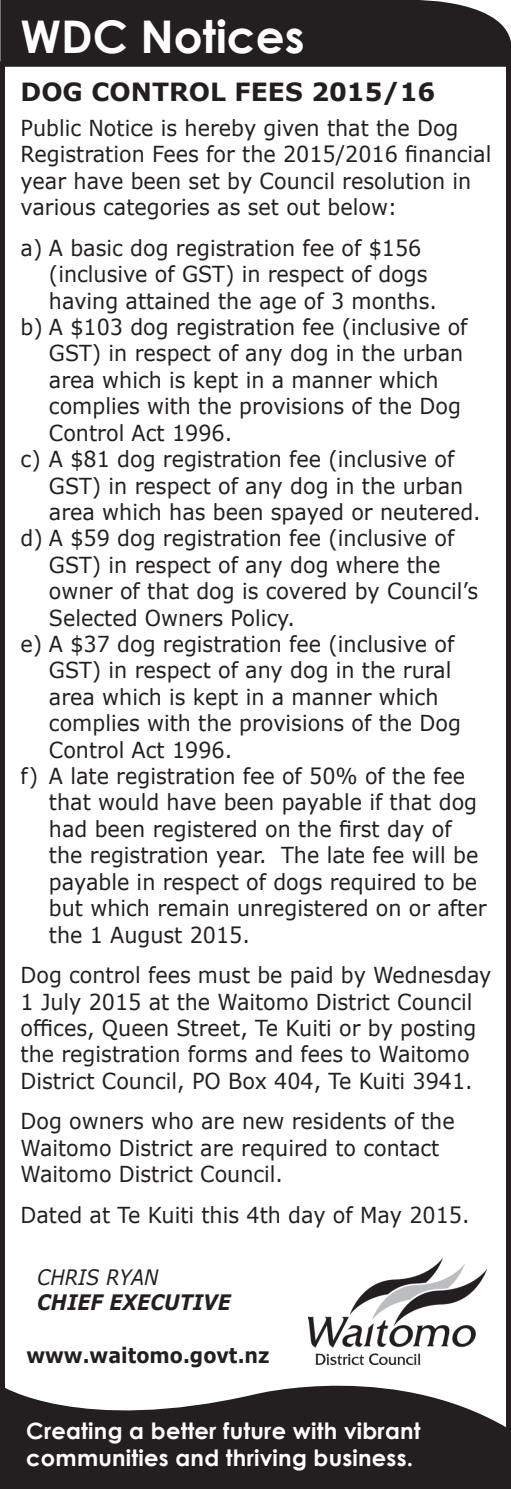
<style>
.page{position:relative;width:511px;height:1489px;background:#fff}
.page>*{position:absolute;margin:0;border:0;box-sizing:border-box;transform-origin:0 0}
.t1{font:700 45px "Century Gothic";color:#fff}
.t2{font:700 25px "Verdana";color:#231f20}
.t3{font:700 22.5px/27px "Century Gothic";letter-spacing:.01em;color:#fff}
.t4{font:22px/26.5px "Verdana";color:#231f20;scale:.94 1}
.t5{font:700 21.25px "Verdana";color:#231f20;scale:.9 1}
.t6{font:italic 700 21.25px "Verdana";color:#231f20;scale:.9 1}
.t7{font:italic 21.25px "Verdana";color:#231f20;scale:.9 1}
</style>
<div class="page">
<div style="left:0;top:61px;width:510px;height:1427px;border:5px solid #231f20"></div>
<img style="left:308px;top:1258px;width:178px;height:99px">
<div style="left:0;top:0;width:510px;height:67px;background:#231f20"></div>
<svg style="left:0;top:1357px;width:510px;height:131px;fill:#231f20"></svg>
<h1 class="t1" style="left:21px;top:2px;width:285px">WDC Notices</h1>
<p class="t2" style="left:21px;top:74px;width:416px">DOG CONTROL FEES 2015/16</p>
<p class="t4" style="left:21px;top:114px;width:502px">Public Notice is hereby given that the Dog Registration Fees for the 2015/2016 financial year have been set by Council resolution in various categories as set out below:</p>
<p class="t4" style="left:21px;top:234px;width:427px">a) A basic dog registration fee of $156</p>
<p class="t4" style="left:49px;top:261px;width:404px">(inclusive of GST) in respect of dogs</p>
<p class="t4" style="left:49px;top:287px;width:414px">having attained the age of 3 months.</p>
<p class="t4" style="left:21px;top:313px;width:476px">b) A $103 dog registration fee (inclusive of</p>
<p class="t4" style="left:49px;top:340px;width:442px">GST) in respect of any dog in the urban</p>
<p class="t4" style="left:49px;top:366px;width:415px">area which is kept in a manner which</p>
<p class="t4" style="left:49px;top:393px;width:439px">complies with the provisions of the Dog</p>
<p class="t4" style="left:49px;top:419px;width:196px">Control Act 1996.</p>
<p class="t4" style="left:21px;top:445px;width:462px">c) A $81 dog registration fee (inclusive of</p>
<p class="t4" style="left:49px;top:472px;width:442px">GST) in respect of any dog in the urban</p>
<p class="t4" style="left:49px;top:498px;width:460px">area which has been spayed or neutered.</p>
<p class="t4" style="left:21px;top:525px;width:462px">d) A $59 dog registration fee (inclusive of</p>
<p class="t4" style="left:49px;top:551px;width:417px">GST) in respect of any dog where the</p>
<p class="t4" style="left:49px;top:577px;width:457px">owner of that dog is covered by Council’s</p>
<p class="t4" style="left:49px;top:604px;width:263px">Selected Owners Policy.</p>
<p class="t4" style="left:21px;top:630px;width:462px">e) A $37 dog registration fee (inclusive of</p>
<p class="t4" style="left:49px;top:657px;width:429px">GST) in respect of any dog in the rural</p>
<p class="t4" style="left:49px;top:683px;width:415px">area which is kept in a manner which</p>
<p class="t4" style="left:49px;top:709px;width:439px">complies with the provisions of the Dog</p>
<p class="t4" style="left:49px;top:736px;width:196px">Control Act 1996.</p>
<p class="t4" style="left:21px;top:762px;width:474px">f) A late registration fee of 50% of the fee</p>
<p class="t4" style="left:49px;top:789px;width:456px">that would have been payable if that dog</p>
<p class="t4" style="left:49px;top:815px;width:429px">had been registered on the first day of</p>
<p class="t4" style="left:49px;top:841px;width:458px">the registration year. The late fee will be</p>
<p class="t4" style="left:49px;top:868px;width:456px">payable in respect of dogs required to be</p>
<p class="t4" style="left:49px;top:894px;width:466px">but which remain unregistered on or after</p>
<p class="t4" style="left:49px;top:921px;width:215px">the 1 August 2015.</p>
<p class="t4" style="left:21px;top:961px;width:502px">Dog control fees must be paid by Wednesday 1 July 2015 at the Waitomo District Council offices, Queen Street, Te Kuiti or by posting the registration forms and fees to Waitomo District Council, PO Box 404, Te Kuiti 3941.</p>
<p class="t4" style="left:21px;top:1107px;width:463px">Dog owners who are new residents of the<br>Waitomo District are required to contact<br>Waitomo District Council.</p>
<p class="t4" style="left:21px;top:1201px;width:478px">Dated at Te Kuiti this 4th day of May 2015.</p>
<p class="t7" style="left:37px;top:1262px;width:136px">CHRIS RYAN</p>
<p class="t6" style="left:37px;top:1286px;width:217px">CHIEF EXECUTIVE</p>
<p class="t5" style="left:26px;top:1340px;width:271px">www.waitomo.govt.nz</p>
<p class="t3" style="left:26px;top:1415px;width:395px">Creating a better future with vibrant communities and thriving business.</p>
</div>
